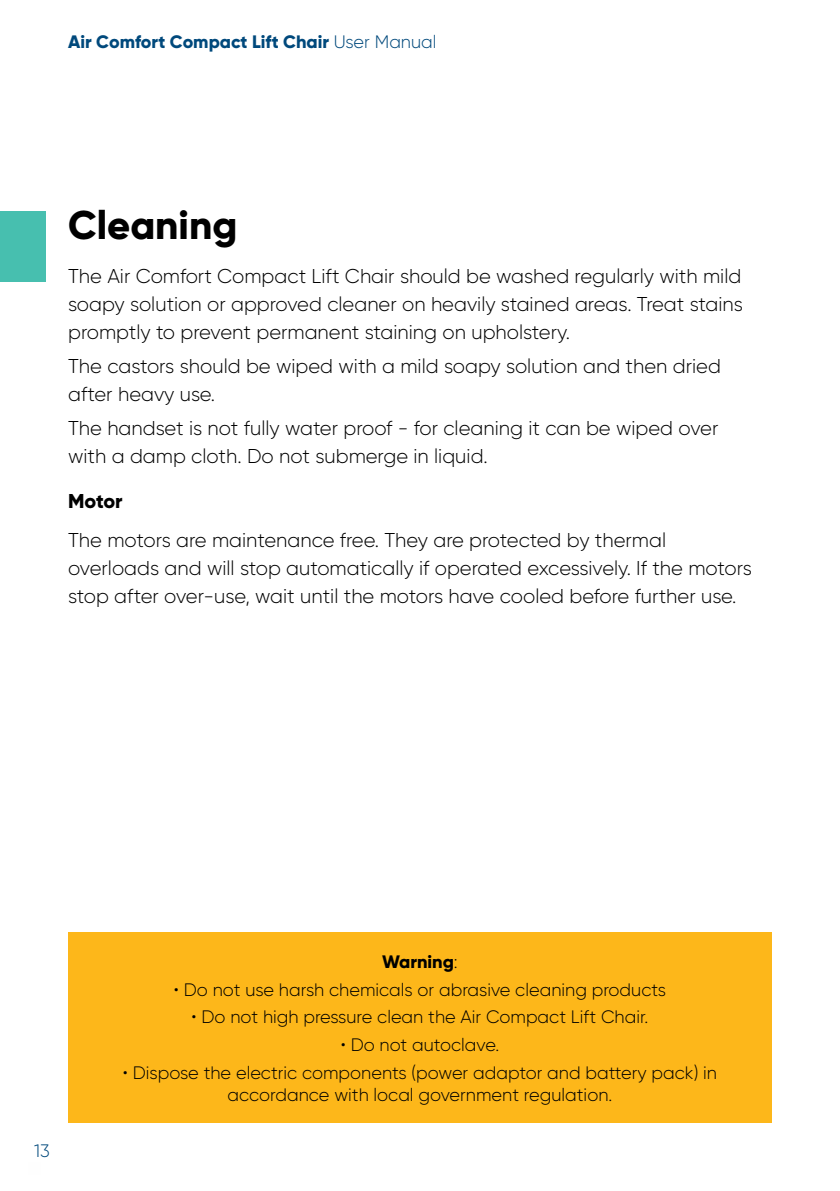
<style>
.page{position:relative;width:840px;height:1191px;background:#fff}
.page>*{position:absolute;margin:0;border:0;box-sizing:border-box;transform-origin:0 0}
.t1{font:800 40px "Gilroy";color:#000}
.t2{font:300 20px/28px "Gilroy";color:#000}
.t3{font:800 20px "Gilroy";letter-spacing:-.005em;color:#000}
.t4{font:300 18px/22px "Gilroy";color:#000;text-align:center}
.t5{font:800 18px "Gilroy";color:#00497c}
.t6{font:800 18px "Gilroy";color:#000}
.t7{font:300 18px "Gilroy";color:#00497c}
.s1{font-weight:300}
</style>
<div class="page">
<div style="left:0;top:211px;width:45px;height:70px;background:#47bfaf"></div>
<div style="left:28px;top:1162px;width:12px;height:13px;background:#fbfbfb"></div>
<div style="left:68px;top:933px;width:703px;height:190px;background:#fdb71a"></div>
<p class="t5" style="left:68px;top:31px;width:370px">Air Comfort Compact Lift Chair <span class="s1">User Manual</span></p>
<h1 class="t1" style="left:68px;top:200px;width:171px">Cleaning</h1>
<p class="t2" style="left:68px;top:262px;width:676px;text-align:justify">The Air Comfort Compact Lift Chair should be washed regularly with mild soapy solution or approved cleaner on heavily stained areas. Treat stains promptly to prevent permanent staining on upholstery.</p>
<p class="t2" style="left:68px;top:352px;width:654px">The castors should be wiped with a mild soapy solution and then dried after heavy use.</p>
<p class="t2" style="left:68px;top:413px;width:651px">The handset is not fully water proof - for cleaning it can be wiped over with a damp cloth. Do not submerge in liquid.</p>
<p class="t3" style="left:68px;top:488px;width:56px">Motor</p>
<p class="t2" style="left:68px;top:526px;width:685px">The motors are maintenance free. They are protected by thermal overloads and will stop automatically if operated excessively. If the motors stop after over-use, wait until the motors have cooled before further use.</p>
<p class="t7" style="left:34px;top:1139px;width:17px">13</p>
<p class="t6" style="left:382px;top:950px;width:77px">Warning<span class="s1">:</span></p>
<p class="t4" style="left:174px;top:978px;width:493px">• Do not use harsh chemicals or abrasive cleaning products</p>
<p class="t4" style="left:191px;top:1005px;width:458px">• Do not high pressure clean the Air Compact Lift Chair.</p>
<p class="t4" style="left:340px;top:1033px;width:160px">• Do not autoclave.</p>
<p class="t4" style="left:123px;top:1061px;width:595px">• Dispose the electric components (power adaptor and battery pack) in accordance with local government regulation.</p>
</div>
